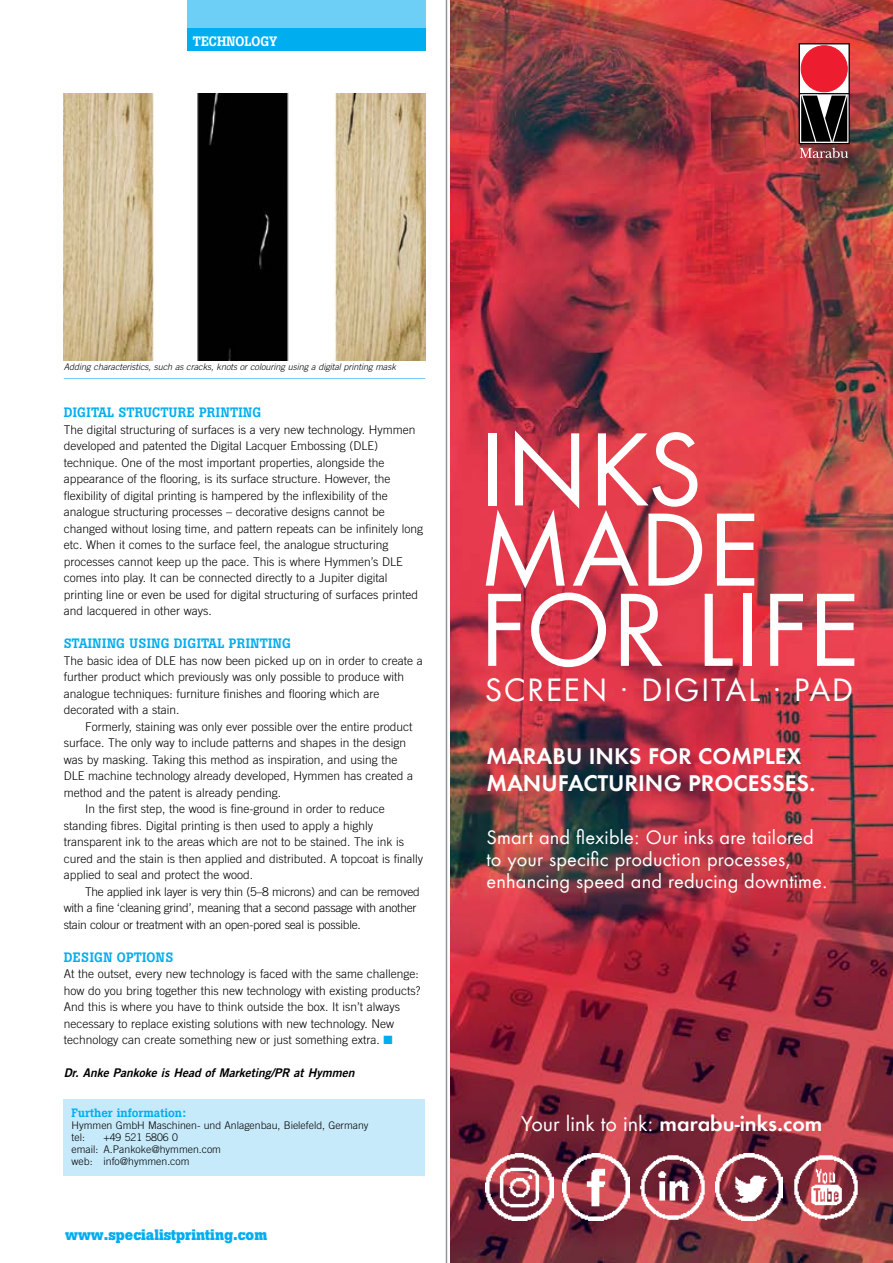
<style>
.page{position:relative;width:893px;height:1263px;background:#fff}
.page>*{position:absolute;margin:0;border:0;box-sizing:border-box;transform-origin:0 0}
.t1{font:95.55px/80.2px "Futura ND Book";color:#fff}
.t2{font:30px "Futura ND Book";letter-spacing:.05em;color:#fff}
.t3{font:21px/27px "Futura ND Demibold";color:#fff}
.t4{font:19.65px "Futura ND Demibold";color:#fff}
.t5{font:18px/21.6px "Futura ND Book";letter-spacing:.01em;color:#fff}
.t6{font:700 15px "Boton";color:#00aeef}
.t7{font:500 13.5px "Boton";letter-spacing:.02em;color:#00aeef}
.t8{font:500 13.5px "Boton";color:#fff}
.t9{font:300 12px/16.5px "Trade Gothic";color:#000}
.t10{font:300 12px "Trade Gothic";letter-spacing:-.02em;color:#000}
.t11{font:italic 12px "Trade Gothic Bold Two";color:#000}
.t12{font:500 12px "Boton";color:#00aeef}
.t13{font:300 10.5px/12px "Trade Gothic";color:#000}
.t14{font:italic 300 9px "Trade Gothic";color:#000}
.s1{color:#00aeef}
.s2{font-family:"Futura ND Book"}
</style>
<div class="page">
<img style="left:451px;top:0;width:442px;height:1263px">
<img style="left:486px;top:1153px;width:67px;height:67px">
<img style="left:562px;top:1153px;width:68px;height:67px">
<img style="left:639px;top:1153px;width:67px;height:67px">
<img style="left:716px;top:1153px;width:67px;height:67px">
<img style="left:792px;top:1153px;width:67px;height:67px">
<svg style="left:799px;top:43px;width:51px;height:115px;background:#8d484d"></svg>
<hr style="left:446px;top:0;width:1px;height:1263px;background:#939598">
<div style="left:64px;top:1099px;width:361px;height:77px;background:#c7eafb"></div>
<img style="left:64px;top:94px;width:361px;height:266px">
<div style="left:187px;top:0;width:238px;height:51px;background:#6dcff6"></div>
<div style="left:187px;top:28px;width:238px;height:23px;background:#00aeef"></div>
<hr style="left:64px;top:378px;width:361px;height:1px;background:#6dcff6">
<p class="t8" style="left:193px;top:33px;width:86px">TECHNOLOGY</p>
<p class="t14" style="left:64px;top:362px;width:334px">Adding characteristics, such as cracks, knots or colouring using a digital printing mask</p>
<p class="t7" style="left:64px;top:404px;width:199px">DIGITAL STRUCTURE PRINTING</p>
<p class="t9" style="left:64px;top:421px;width:361px">The digital structuring of surfaces is a very new technology. Hymmen developed and patented the Digital Lacquer Embossing (DLE) technique. One of the most important properties, alongside the appearance of the flooring, is its surface structure. However, the flexibility of digital printing is hampered by the inflexibility of the analogue structuring processes – decorative designs cannot be changed without losing time, and pattern repeats can be infinitely long etc. When it comes to the surface feel, the analogue structuring processes cannot keep up the pace. This is where Hymmen’s DLE comes into play. It can be connected directly to a Jupiter digital printing line or even be used for digital structuring of surfaces printed and lacquered in other ways.</p>
<p class="t7" style="left:64px;top:635px;width:229px">STAINING USING DIGITAL PRINTING</p>
<p class="t9" style="left:64px;top:652px;width:361px">The basic idea of DLE has now been picked up on in order to create a further product which previously was only possible to produce with analogue techniques: furniture finishes and flooring which are decorated with a stain.</p>
<p class="t9" style="left:85px;top:718px;width:329px">Formerly, staining was only ever possible over the entire product</p>
<p class="t9" style="left:64px;top:734px;width:344px">surface. The only way to include patterns and shapes in the design</p>
<p class="t9" style="left:64px;top:751px;width:335px">was by masking. Taking this method as inspiration, and using the</p>
<p class="t9" style="left:64px;top:767px;width:351px">DLE machine technology already developed, Hymmen has created a</p>
<p class="t9" style="left:64px;top:784px;width:219px">method and the patent is already pending.</p>
<p class="t9" style="left:85px;top:800px;width:301px">In the first step, the wood is fine-ground in order to reduce</p>
<p class="t9" style="left:64px;top:817px;width:311px">standing fibres. Digital printing is then used to apply a highly</p>
<p class="t9" style="left:64px;top:833px;width:342px">transparent ink to the areas which are not to be stained. The ink is</p>
<p class="t9" style="left:64px;top:850px;width:361px">cured and the stain is then applied and distributed. A topcoat is finally</p>
<p class="t9" style="left:64px;top:866px;width:191px">applied to seal and protect the wood.</p>
<p class="t10" style="left:85px;top:884px;width:336px">The applied ink layer is very thin (5–8 microns) and can be removed</p>
<p class="t10" style="left:64px;top:901px;width:354px">with a fine ‘cleaning grind’, meaning that a second passage with another</p>
<p class="t10" style="left:64px;top:917px;width:299px">stain colour or treatment with an open-pored seal is possible.</p>
<p class="t7" style="left:64px;top:949px;width:111px">DESIGN OPTIONS</p>
<p class="t9" style="left:64px;top:965px;width:358px">At the outset, every new technology is faced with the same challenge: how do you bring together this new technology with existing products?<br>And this is where you have to think outside the box. It isn’t always necessary to replace existing solutions with new technology. New technology can create something new or just something extra. <span class="s1">■</span></p>
<p class="t11" style="left:64px;top:1065px;width:292px">Dr. Anke Pankoke is Head of Marketing/PR at Hymmen</p>
<p class="t12" style="left:72px;top:1105px;width:116px">Further information:</p>
<p class="t13" style="left:72px;top:1119px;width:298px">Hymmen GmbH Maschinen- und Anlagenbau, Bielefeld, Germany tel:</p>
<p class="t13" style="left:72px;top:1131px;width:151px;text-indent:32px">+49 521 5806 0<br>email: A.Pankoke@hymmen.com web: info@hymmen.com</p>
<p class="t6" style="left:65px;top:1225px;width:203px">www.specialistprinting.com</p>
<h1 class="t1" style="left:479px;top:430px;width:382px">INKS<br>MADE<br>FOR LIFE</h1>
<h2 class="t2" style="left:485px;top:670px;width:370px">SCREEN · DIGITAL · PAD</h2>
<h3 class="t3" style="left:486px;top:742px;width:331px">MARABU INKS FOR COMPLEX<br>MANUFACTURING PROCESSES.</h3>
<h3 class="t5" style="left:486px;top:827px;width:343px">Smart and flexible: Our inks are tailored to your specific production processes, enhancing speed and reducing downtime.</h3>
<h3 class="t4" style="left:521px;top:1111px;width:303px"><span class="s2">Your link to ink:</span> marabu-inks.com</h3>
</div>
